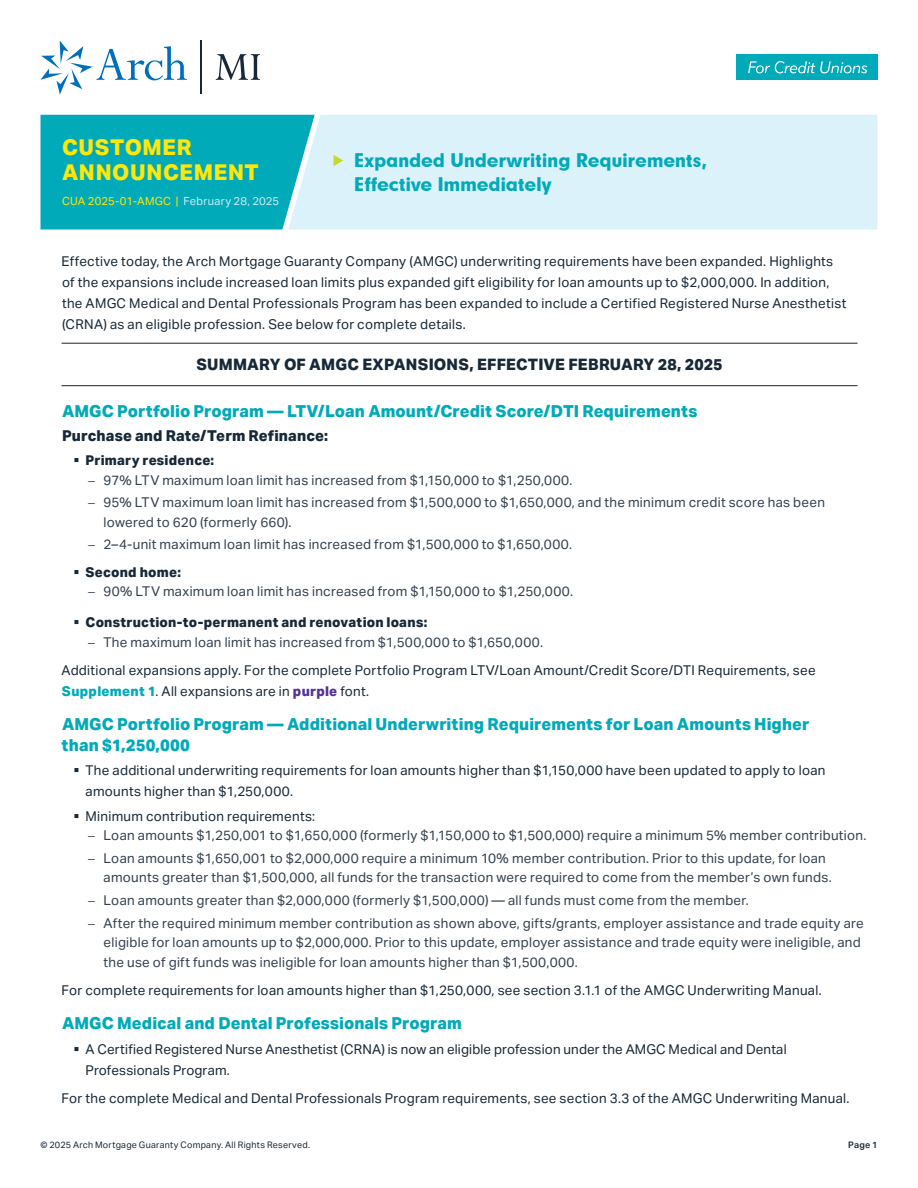
<style>
.page{position:relative;width:918px;height:1188px;background:#fff}
.page>*{position:absolute;margin:0;border:0;box-sizing:border-box;transform-origin:0 0}
.t1{font:800 21.75px/25.5px "Aktiv Grotesk";letter-spacing:.025em;color:#ffe709}
.t2{font:18px/24px "Geometric 706 BT Black B";letter-spacing:-.02em;color:#00aab8}
.t3{font:800 16.5px/21px "Aktiv Grotesk";letter-spacing:.005em;color:#00aab8}
.t4{font:800 15.75px "Aktiv Grotesk";letter-spacing:.01em;color:#172938}
.t5{font:800 15px "Aktiv Grotesk";letter-spacing:.01em;color:#172938}
.t6{font:13.5px/19.5px "Aktiv Grotesk";letter-spacing:.02em;color:#334150}
.t7{font:13.5px/21px "Aktiv Grotesk";letter-spacing:.015em;color:#172938}
.t8{font:11.25px "Aktiv Grotesk";letter-spacing:.015em;color:#ffe709}
.t9{font:9px "Aktiv Grotesk";letter-spacing:.025em;color:#172938}
.t10{font:600 9px "Aktiv Grotesk";color:#172938}
.s1{color:#ccecf9}
.s2{font-weight:800;color:#172938}
.s3{font-family:"Univers LT Std";font-weight:300}
.s4{font-weight:800;color:#00aab8}
.s5{font-weight:800;color:#553394}
.s6{color:#172938}
</style>
<div class="page">
<svg style="left:40px;top:41px;width:147px;height:54px"></svg>
<hr style="left:201px;top:40px;width:1px;height:54px;background:#172938">
<svg style="left:216px;top:54px;width:44px;height:26px"></svg>
<div style="left:40px;top:115px;width:248px;height:115px;background:#00aab8"></div>
<div style="left:288px;top:115px;width:590px;height:115px;background:#dcf2fa"></div>
<div style="left:736px;top:54px;width:142px;height:26px;background:#00aab8"></div>
<svg style="left:748px;top:61px;width:119px;height:12px"></svg>
<hr style="left:62px;top:343px;width:796px;height:1px;background:#231f20">
<hr style="left:62px;top:385px;width:796px;height:1px;background:#231f20">
<svg style="left:334px;top:155px;width:10px;height:11px"></svg>
<h1 class="t1" style="left:62px;top:135px;width:198px">CUSTOMER<br>ANNOUNCEMENT</h1>
<p class="t8" style="left:62px;top:195px;width:219px">CUA 2025-01-AMGC | <span class="s1">February 28, 2025</span></p>
<h2 class="t2" style="left:354px;top:148px;width:355px">Expanded Underwriting Requirements,<br>Effective Immediately</h2>
<p class="t7" style="left:62px;top:251px;width:786px">Effective today, the Arch Mortgage Guaranty Company (AMGC) underwriting requirements have been expanded. Highlights of the expansions include increased loan limits plus expanded gift eligibility for loan amounts up to $2,000,000. In addition, the AMGC Medical and Dental Professionals Program has been expanded to include a Certified Registered Nurse Anesthetist (CRNA) as an eligible profession. See below for complete details.</p>
<p class="t4" style="left:196px;top:356px;width:528px">SUMMARY OF AMGC EXPANSIONS, EFFECTIVE FEBRUARY 28, 2025</p>
<p class="t3" style="left:62px;top:401px;width:637px">AMGC Portfolio Program — LTV/Loan Amount/Credit Score/DTI Requirements</p>
<p class="t5" style="left:62px;top:427px;width:268px">Purchase and Rate/Term Refinance:</p>
<p class="t6" style="left:86px;top:451px;width:488px"><span class="s2">Primary residence:<br></span><span class="s3">−</span> 97% LTV maximum loan limit has increased from $1,150,000 to $1,250,000.</p>
<p class="t6" style="left:104px;top:493px;width:723px;text-indent:-16px"><span class="s3">−</span> 95% LTV maximum loan limit has increased from $1,500,000 to $1,650,000, and the minimum credit score has been lowered to 620 (formerly 660).</p>
<p class="t6" style="left:86px;top:531px;width:488px;line-height:27.5px"><span class="s3">−</span> 2–4-unit maximum loan limit has increased from $1,500,000 to $1,650,000.<br><span class="s2">Second home:</span></p>
<p class="t6" style="left:87px;top:582px;width:488px"><span class="s3">−</span> 90% LTV maximum loan limit has increased from $1,150,000 to $1,250,000.</p>
<p class="t6" style="left:86px;top:613px;width:459px"><span class="s2">Construction-to-permanent and renovation loans:<br></span><span class="s3">−</span> The maximum loan limit has increased from $1,500,000 to $1,650,000.</p>
<p class="t7" style="left:62px;top:660px;width:756px">Additional expansions apply. For the complete Portfolio Program LTV/Loan Amount/Credit Score/DTI Requirements, see<br><span class="s4">Supplement 1</span>. All expansions are in <span class="s5">purple</span> font.</p>
<p class="t3" style="left:62px;top:714px;width:749px">AMGC Portfolio Program — Additional Underwriting Requirements for Loan Amounts Higher than $1,250,000</p>
<p class="t7" style="left:86px;top:760px;width:742px">The additional underwriting requirements for loan amounts higher than $1,150,000 have been updated to apply to loan amounts higher than $1,250,000.</p>
<p class="t6" style="left:86px;top:806px;width:783px"><span class="s6">Minimum contribution requirements:<br></span><span class="s3">−</span> Loan amounts $1,250,001 to $1,650,000 (formerly $1,150,000 to $1,500,000) require a minimum 5% member contribution.</p>
<p class="t6" style="left:104px;top:849px;width:730px;text-indent:-16px"><span class="s3">−</span> Loan amounts $1,650,001 to $2,000,000 require a minimum 10% member contribution. Prior to this update, for loan amounts greater than $1,500,000, all funds for the transaction were required to come from the member’s own funds.</p>
<p class="t6" style="left:87px;top:889px;width:778px;line-height:22.8px"><span class="s3">−</span> Loan amounts greater than $2,000,000 (formerly $1,500,000) — all funds must come from the member.<br><span class="s3">−</span> After the required minimum member contribution as shown above, gifts/grants, employer assistance and trade equity are</p>
<p class="t6" style="left:104px;top:933px;width:759px">eligible for loan amounts up to $2,000,000. Prior to this update, employer assistance and trade equity were ineligible, and the use of gift funds was ineligible for loan amounts higher than $1,500,000.</p>
<p class="t7" style="left:62px;top:979px;width:762px">For complete requirements for loan amounts higher than $1,250,000, see section 3.1.1 of the AMGC Underwriting Manual.</p>
<p class="t3" style="left:62px;top:1013px;width:401px">AMGC Medical and Dental Professionals Program</p>
<p class="t7" style="left:86px;top:1039px;width:703px">A Certified Registered Nurse Anesthetist (CRNA) is now an eligible profession under the AMGC Medical and Dental<br>Professionals Program.</p>
<p class="t7" style="left:62px;top:1088px;width:790px">For the complete Medical and Dental Professionals Program requirements, see section 3.3 of the AMGC Underwriting Manual.</p>
<p class="t9" style="left:40px;top:1139px;width:271px">© 2025 Arch Mortgage Guaranty Company. All Rights Reserved.</p>
<p class="t10" style="left:848px;top:1139px;width:31px">Page 1</p>
</div>
